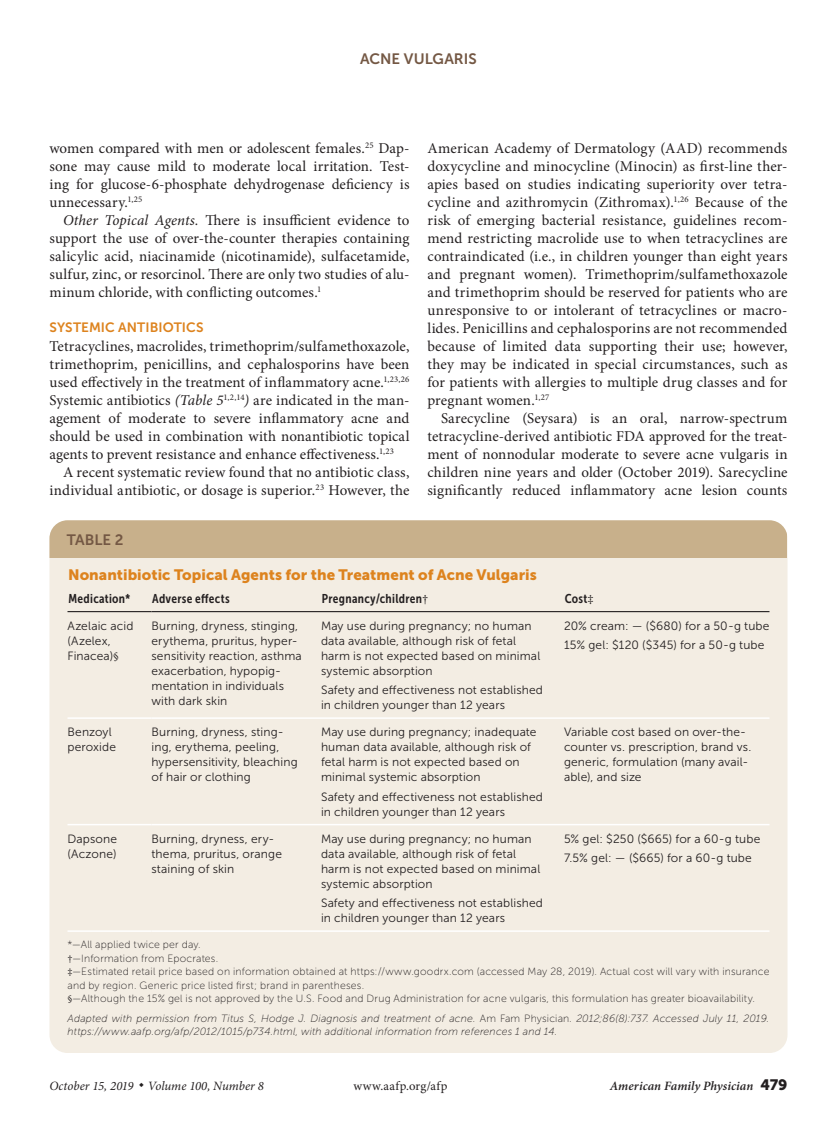
<style>
.page{position:relative;width:837px;height:1134px;background:#fff}
.page>*{position:absolute;margin:0;border:0;box-sizing:border-box;transform-origin:0 0}
.body_text{font:15px/18px "Minion Pro";letter-spacing:.005em;color:#231f20;text-align:justify}
.body_noindent{font:15px/18px "Minion Pro";letter-spacing:.005em;color:#231f20;text-align:justify}
.table_title{font:15px "Museo Sans 900";letter-spacing:.005em;color:#dd831e}
.table{font:15px "Museo Sans 700";color:#745844}
.head2{font:13.5px "Museo Sans 700";letter-spacing:.005em;color:#dd831e}
.table_head1{font:12.75px "Museo Sans Cond 700";letter-spacing:.025em;color:#231f20}
.t1{font:italic 12.75px "Minion Pro";color:#231f20}
.t2{font:italic 600 12.75px "Minion Pro";letter-spacing:.005em;color:#231f20}
.t3{font:12.75px "Minion Pro";letter-spacing:.03em;color:#231f20}
.table_data{font:12px/15px "Museo Sans 300";letter-spacing:.01em;color:#231f20}
.table_data_last_col{font:12px/15px "Museo Sans 300";letter-spacing:.01em;color:#231f20}
.table_fig_note_nospa{font:10.5px/13.5px "Museo Sans 100";letter-spacing:.02em;color:#231f20}
.table_fig_note{font:italic 10.5px/13.5px "Museo Sans 100";letter-spacing:.015em;color:#231f20}
.table_fig_note-2{font:10.5px "Museo Sans 100";letter-spacing:.02em;color:#231f20}
.s1{font-style:italic}
.s2{font-family:"Minion Pro"}
.s3{font-style:normal}
.s4{font-family:"Museo Sans 900";font-weight:400;font-style:normal;font-size:15px}
</style>
<div class="page">
<div style="left:50px;top:520px;width:738px;height:533px;background:#f3ede3;border-radius:18px"></div>
<hr style="left:68px;top:717px;width:84px;height:2px;background:#fff">
<hr style="left:152px;top:717px;width:169px;height:2px;background:#fff">
<hr style="left:321px;top:717px;width:243px;height:2px;background:#fff">
<hr style="left:564px;top:717px;width:206px;height:2px;background:#fff">
<hr style="left:68px;top:824px;width:84px;height:1px;background:#fff">
<hr style="left:152px;top:824px;width:169px;height:1px;background:#fff">
<hr style="left:321px;top:824px;width:243px;height:1px;background:#fff">
<hr style="left:564px;top:824px;width:206px;height:1px;background:#fff">
<hr style="left:68px;top:611px;width:84px;height:1px;background:#231f20">
<hr style="left:152px;top:611px;width:169px;height:1px;background:#231f20">
<hr style="left:321px;top:611px;width:243px;height:1px;background:#231f20">
<hr style="left:564px;top:611px;width:206px;height:1px;background:#231f20">
<hr style="left:68px;top:930px;width:84px;height:2px;background:#fff">
<hr style="left:152px;top:930px;width:169px;height:2px;background:#fff">
<hr style="left:321px;top:930px;width:243px;height:2px;background:#fff">
<hr style="left:564px;top:930px;width:206px;height:2px;background:#fff">
<div style="left:50px;top:520px;width:738px;height:38px;background:#c8b08b"></div>
<p class="table" style="left:360px;top:50px;width:118px">ACNE VULGARIS</p>
<p class="body_text" style="left:50px;top:139px;width:362px">women compared with men or adolescent females.<sup>25</sup> Dap&shy;sone may cause mild to moderate local irritation. Test&shy;ing for glucose-6-phosphate dehydrogenase deficiency is unnecessary.<sup>1,25</sup></p>
<p class="body_text" style="left:50px;top:211px;width:362px;text-indent:14px"><span class="s1">Other Topical Agents.</span> There is insufficient evidence to support the use of over-the-counter therapies containing salicylic acid, niacinamide (nicotinamide), sulfacetamide, sulfur, zinc, or resorcinol. There are only two studies of alu&shy;minum chloride, with conflicting outcomes.<sup>1</sup></p>
<p class="head2" style="left:50px;top:319px;width:156px">SYSTEMIC ANTIBIOTICS</p>
<p class="body_noindent" style="left:50px;top:337px;width:362px">Tetracyclines, macrolides, trimethoprim/sulfamethoxazole, trimethoprim, penicillins, and cephalosporins have been used effectively in the treatment of inflammatory acne.<sup>1,23,26<br></sup>Systemic antibiotics <span class="s1">(Table 5</span><sup>1,2,14</sup><span class="s1">)</span> are indicated in the man&shy;agement of moderate to severe inflammatory acne and should be used in combination with nonantibiotic topical agents to prevent resistance and enhance effectiveness.<sup>1,23</sup></p>
<p class="body_text" style="left:50px;top:463px;width:362px;text-align:right">A recent systematic review found that no antibiotic class, individual antibiotic, or dosage is superior.<sup>23</sup> However, the</p>
<p class="body_text" style="left:428px;top:139px;width:362px">American Academy of Dermatology (AAD) recommends doxycycline and minocycline (Minocin) as first-line ther&shy;apies based on studies indicating superiority over tetra&shy;cycline and azithromycin (Zithromax).<sup>1,26</sup> Because of the risk of emerging bacterial resistance, guidelines recom&shy;mend restricting macrolide use to when tetracyclines are contraindicated (i.e., in children younger than eight years and pregnant women). Trimethoprim/sulfamethoxazole and trimethoprim should be reserved for patients who are unresponsive to or intolerant of tetracyclines or macro&shy;lides. Penicillins and cephalosporins are not recommended because of limited data supporting their use; however, they may be indicated in special circumstances, such as for patients with allergies to multiple drug classes and for pregnant women.<sup>1,27</sup></p>
<p class="body_text" style="left:428px;top:409px;width:362px;text-indent:14px">Sarecycline (Seysara) is an oral, narrow-spectrum tetracycline-derived antibiotic FDA approved for the treat&shy;ment of nonnodular moderate to severe acne vulgaris in children nine years and older (October 2019). Sarecycline significantly reduced inflammatory acne lesion counts</p>
<p class="table" style="left:67px;top:532px;width:58px">TABLE 2</p>
<p class="table_title" style="left:68px;top:566px;width:470px">Nonantibiotic Topical Agents for the Treatment of Acne Vulgaris</p>
<p class="table_head1" style="left:69px;top:591px;width:63px">Medication*</p>
<p class="table_head1" style="left:152px;top:591px;width:79px">Adverse effects</p>
<p class="table_head1" style="left:322px;top:591px;width:108px">Pregnancy/children<span class="s2">†</span></p>
<p class="table_head1" style="left:565px;top:591px;width:30px">Cost<span class="s2">‡</span></p>
<p class="table_data" style="left:68px;top:618px;width:67px">Azelaic acid (Azelex,<br>Finacea)<span class="s2">§</span></p>
<p class="table_data" style="left:152px;top:618px;width:152px">Burning, dryness, stinging, erythema, pruritus, hyper&shy;sensitivity reaction, asthma exacerbation, hypopig&shy;mentation in individuals with dark skin</p>
<p class="table_data" style="left:321px;top:618px;width:221px">May use during pregnancy; no human data available, although risk of fetal harm is not expected based on minimal systemic absorption</p>
<p class="table_data_last_col" style="left:564px;top:618px;width:207px">20% cream: — ($680) for a 50-g tube</p>
<p class="table_data_last_col" style="left:564px;top:638px;width:202px">15% gel: $120 ($345) for a 50-g tube</p>
<p class="table_data" style="left:321px;top:683px;width:224px">Safety and effectiveness not established in children younger than 12 years</p>
<p class="table_data" style="left:68px;top:725px;width:50px">Benzoyl peroxide</p>
<p class="table_data" style="left:152px;top:725px;width:148px">Burning, dryness, sting&shy;ing, erythema, peeling, hypersensitivity, bleaching of hair or clothing</p>
<p class="table_data" style="left:321px;top:725px;width:217px">May use during pregnancy; inadequate human data available, although risk of fetal harm is not expected based on minimal systemic absorption</p>
<p class="table_data" style="left:321px;top:789px;width:224px">Safety and effectiveness not established in children younger than 12 years</p>
<p class="table_data" style="left:68px;top:831px;width:51px">Dapsone (Aczone)</p>
<p class="table_data" style="left:152px;top:831px;width:132px">Burning, dryness, ery&shy;thema, pruritus, orange staining of skin</p>
<p class="table_data" style="left:321px;top:831px;width:221px">May use during pregnancy; no human data available, although risk of fetal harm is not expected based on minimal systemic absorption</p>
<p class="table_data" style="left:321px;top:896px;width:224px">Safety and effectiveness not established in children younger than 12 years</p>
<p class="table_data_last_col" style="left:564px;top:725px;width:189px">Variable cost based on over-the&shy;counter vs. prescription, brand vs. generic, formulation (many avail&shy;able), and size</p>
<p class="table_data_last_col" style="left:564px;top:831px;width:198px">5% gel: $250 ($665) for a 60-g tube</p>
<p class="table_data_last_col" style="left:564px;top:851px;width:189px">7.5% gel: — ($665) for a 60-g tube</p>
<p class="table_fig_note_nospa" style="left:68px;top:938px;width:135px">*—All applied twice per day.</p>
<p class="table_fig_note_nospa" style="left:68px;top:951px;width:152px"><span class="s2">†</span>—Information from Epocrates.</p>
<p class="table_fig_note_nospa" style="left:68px;top:965px;width:704px"><span class="s2">‡</span>—Estimated retail price based on information obtained at https://www.goodrx.com (accessed May 28, 2019). Actual cost will vary with insurance and by region. Generic price listed first; brand in parentheses.</p>
<p class="table_fig_note-2" style="left:68px;top:993px;width:689px"><span class="s2">§</span>—Although the 15% gel is not approved by the U.S. Food and Drug Administration for acne vulgaris, this formulation has greater bioavailability.</p>
<p class="table_fig_note" style="left:68px;top:1011px;width:703px">Adapted with permission from Titus S, Hodge J. Diagnosis and treatment of acne. <span class="s3">Am Fam Physician</span>. 2012;86(8):737. Accessed July 11, 2019. https://www.aafp.org/afp/2012/1015/p734.html, with additional information from references 1 and 14.</p>
<p class="t1" style="left:50px;top:1078px;width:216px">October 15, 2019 ◆ Volume 100, Number 8</p>
<p class="t3" style="left:353px;top:1078px;width:96px">www.aafp.org/afp</p>
<p class="t2" style="left:610px;top:1077px;width:179px">American Family Physician <span class="s4">479</span></p>
</div>
